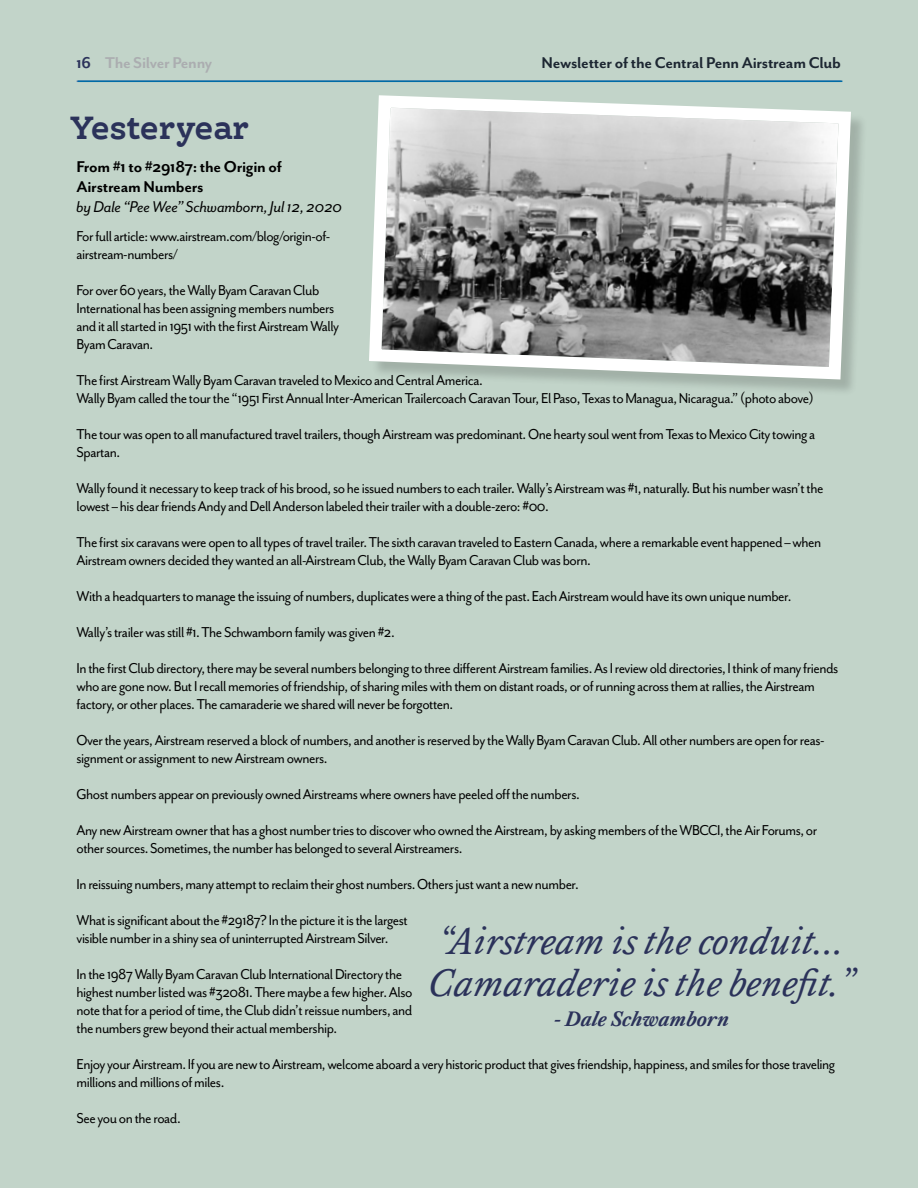
<style>
.page{position:relative;width:918px;height:1188px;background:#c2d4c9}
.page>*{position:absolute;margin:0;border:0;box-sizing:border-box;transform-origin:0 0}
.t1{font:italic 39.6px/42.3px "Kings Caslon";color:#2b325a}
.t2{font:700 34.5px "Ernestine Pro";letter-spacing:-.01em;color:#2b325a;scale:.93 1}
.t3{font:italic 700 21.6px "Kings Caslon";color:#2b325a}
.t4{font:700 18px/20.2px "Mr Eaves San OT";letter-spacing:-.015em;color:#000}
.t5{font:700 18px "Mr Eaves San OT";letter-spacing:-.015em;color:#1d2732}
.t6{font:italic 18px "Mr Eaves San OT";letter-spacing:-.015em;color:#000}
.t7{font:700 18px "Mr Eaves San OT";letter-spacing:-.015em;color:#abadb0}
.t8{font:16.5px/18px "Mr Eaves San OT";letter-spacing:-.03em;color:#000;scale:.94 1}
.s1{color:#2b325a}
</style>
<div class="page">
<hr style="left:77px;top:81px;width:764px;height:1px;background:#5377ac">
<div style="left:371px;top:97px;width:497px;height:300px;background:#000;opacity:.17"></div>
<svg style="left:369px;top:95px;width:488px;height:291px"></svg>
<hr style="left:78px;top:81px;width:764px;height:1px;background:#006ba6">
<p class="t7" style="left:77px;top:53px;width:137px"><span class="s1">16</span> The Silver Penny</p>
<p class="t5" style="left:542px;top:53px;width:301px">Newsletter of the Central Penn Airstream Club</p>
<h2 class="t2" style="left:70px;top:105px;width:193px">Yesteryear</h2>
<p class="t4" style="left:77px;top:157px;width:207px">From #1 to #29187: the Origin of<br>Airstream Numbers</p>
<p class="t6" style="left:77px;top:197px;width:267px">by Dale “Pee Wee” Schwamborn, Jul 12, 2020</p>
<p class="t8" style="left:77px;top:227px;width:272px">For full article: www.airstream.com/blog/origin-of&shy;airstream-numbers/</p>
<p class="t8" style="left:77px;top:281px;width:281px">For over 60 years, the Wally Byam Caravan Club International has been assigning members numbers and it all started in 1951 with the first Airstream Wally Byam Caravan.</p>
<p class="t8" style="left:77px;top:371px;width:786px">The first Airstream Wally Byam Caravan traveled to Mexico and Central America.<br>Wally Byam called the tour the “1951 First Annual Inter-American Trailercoach Caravan Tour, El Paso, Texas to Managua, Nicaragua.” (photo above)</p>
<p class="t8" style="left:77px;top:425px;width:788px">The tour was open to all manufactured travel trailers, though Airstream was predominant. One hearty soul went from Texas to Mexico City towing a<br>Spartan.</p>
<p class="t8" style="left:77px;top:479px;width:796px">Wally found it necessary to keep track of his brood, so he issued numbers to each trailer. Wally’s Airstream was #1, naturally. But his number wasn’t the lowest – his dear friends Andy and Dell Anderson labeled their trailer with a double-zero: #00.</p>
<p class="t8" style="left:77px;top:533px;width:794px">The first six caravans were open to all types of travel trailer. The sixth caravan traveled to Eastern Canada, where a remarkable event happened – when<br>Airstream owners decided they wanted an all-Airstream Club, the Wally Byam Caravan Club was born.</p>
<p class="t8" style="left:77px;top:578px;width:812px;line-height:36px">With a headquarters to manage the issuing of numbers, duplicates were a thing of the past. Each Airstream would have its own unique number.<br>Wally’s trailer was still #1. The Schwamborn family was given #2.<br>In the first Club directory, there may be several numbers belonging to three different Airstream families. As I review old directories, I think of many friends</p>
<p class="t8" style="left:77px;top:677px;width:787px">who are gone now. But I recall memories of friendship, of sharing miles with them on distant roads, or of running across them at rallies, the Airstream factory, or other places. The camaraderie we shared will never be forgotten.</p>
<p class="t8" style="left:77px;top:731px;width:797px">Over the years, Airstream reserved a block of numbers, and another is reserved by the Wally Byam Caravan Club. All other numbers are open for reas&shy;signment or assignment to new Airstream owners.</p>
<p class="t8" style="left:77px;top:776px;width:790px;line-height:36px">Ghost numbers appear on previously owned Airstreams where owners have peeled off the numbers.<br>Any new Airstream owner that has a ghost number tries to discover who owned the Airstream, by asking members of the WBCCI, the Air Forums, or</p>
<p class="t8" style="left:77px;top:830px;width:536px;line-height:36px">other sources. Sometimes, the number has belonged to several Airstreamers.<br>In reissuing numbers, many attempt to reclaim their ghost numbers. Others just want a new number.<br>What is significant about the #29187? In the picture it is the largest</p>
<p class="t8" style="left:77px;top:920px;width:348px;line-height:36px">visible number in a shiny sea of uninterrupted Airstream Silver.<br>In the 1987 Wally Byam Caravan Club International Directory the</p>
<p class="t8" style="left:77px;top:983px;width:359px;text-align:justify">highest number listed was #32081. There maybe a few higher. Also note that for a period of time, the Club didn’t reissue numbers, and the numbers grew beyond their actual membership.</p>
<p class="t8" style="left:77px;top:1055px;width:809px">Enjoy your Airstream. If you are new to Airstream, welcome aboard a very historic product that gives friendship, happiness, and smiles for those traveling millions and millions of miles.</p>
<p class="t8" style="left:77px;top:1109px;width:112px">See you on the road.</p>
<h1 class="t1" style="left:428px;top:920px;width:427px">“Airstream is the conduit...<br>Camaraderie is the benefit.”</h1>
<h3 class="t3" style="left:554px;top:1006px;width:177px">- Dale Schwamborn</h3>
</div>
